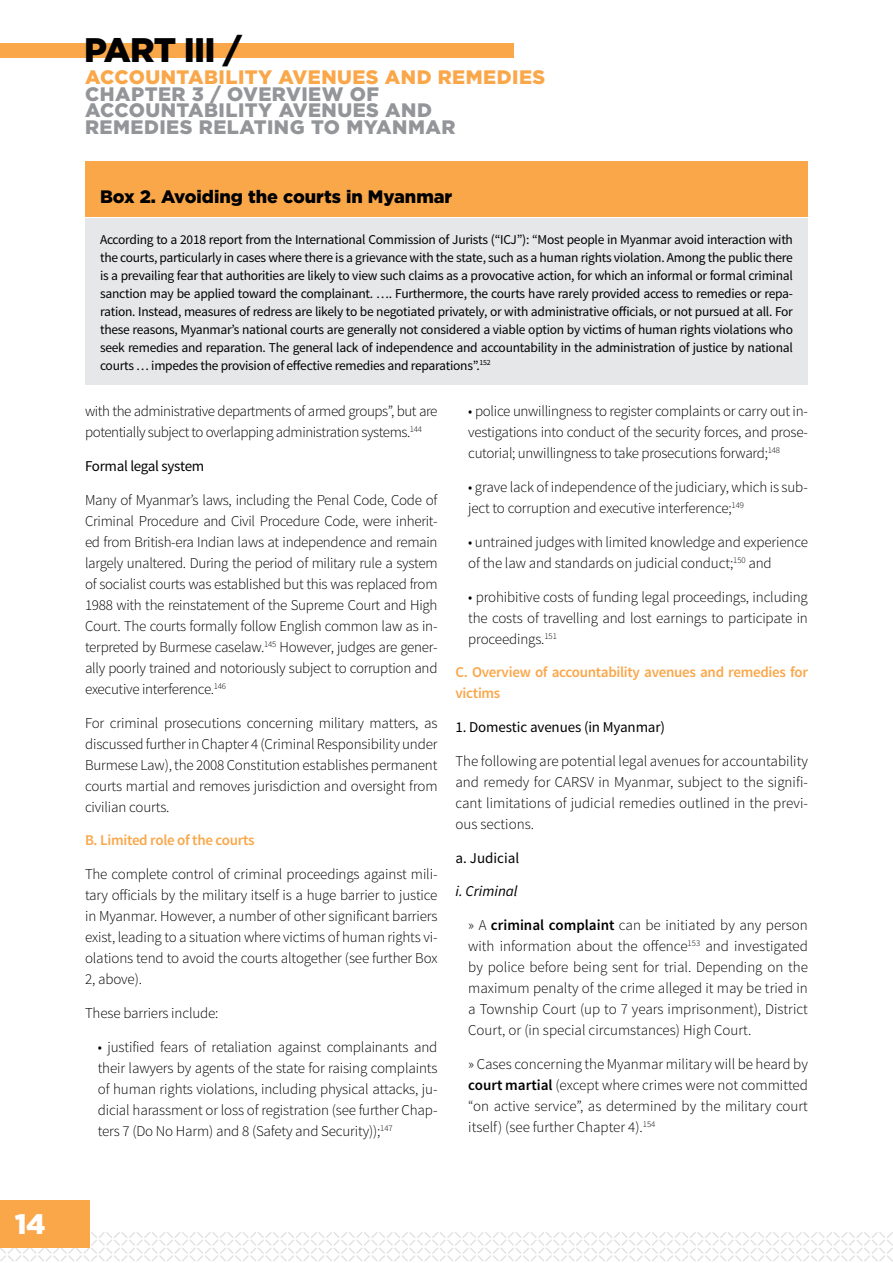
<style>
.page{position:relative;width:893px;height:1263px;background:#fff}
.page>*{position:absolute;margin:0;border:0;box-sizing:border-box;transform-origin:0 0}
.t1{font:900 34.05px "Gotham";letter-spacing:-.025em;color:#000}
.t2{font:900 28.2px "Gotham";color:#fff}
.t3{font:900 19.5px/16.5px "Gotham";letter-spacing:.025em;color:#939598}
.t4{font:900 19.5px "Gotham";letter-spacing:.025em;color:#faa74a}
.t5{font:900 18px "Gotham";color:#000}
.t6{font:300 15px/21px "Source Sans Pro";letter-spacing:-.01em;color:#000;text-align:justify}
.t7{font:300 15px/21px "Source Sans Pro";letter-spacing:-.03em;color:#000}
.t8{font:600 15px/21px "Source Sans Pro";letter-spacing:-.02em;color:#faa74a}
.t9{font:15px "Source Sans Pro";letter-spacing:-.01em;color:#000}
.t10{font:italic 15px "Source Sans Pro";color:#000}
.t11{font:13.5px/18px "Source Sans Pro";letter-spacing:-.02em;color:#000;text-align:justify}
.s1{font-weight:600}
</style>
<div class="page">
<svg style="left:0;top:1232px;width:893px;height:30px"></svg>
<div style="left:0;top:43px;width:513px;height:15px;background:#faa74a"></div>
<div style="left:0;top:1200px;width:90px;height:48px;background:#faa74a"></div>
<div style="left:85px;top:219px;width:723px;height:166px;background:#e6e7e8"></div>
<div style="left:85px;top:162px;width:723px;height:55px;background:#faa74a"></div>
<h2 class="t2" style="left:15px;top:1204px;width:32px">14</h2>
<h1 class="t1" style="left:84px;top:27px;width:159px">PART III /</h1>
<h3 class="t4" style="left:85px;top:64px;width:462px">ACCOUNTABILITY AVENUES AND REMEDIES</h3>
<h3 class="t3" style="left:85px;top:85px;width:372px">CHAPTER 3 / OVERVIEW OF<br>ACCOUNTABILITY AVENUES AND<br>REMEDIES RELATING TO MYANMAR</h3>
<p class="t5" style="left:100px;top:184px;width:354px">Box 2. Avoiding the courts in Myanmar</p>
<p class="t11" style="left:100px;top:230px;width:694px">According to a 2018 report from the International Commission of Jurists (“ICJ”): “Most people in Myanmar avoid interaction with the courts, particularly in cases where there is a grievance with the state, such as a human rights violation. Among the public there is a prevailing fear that authorities are likely to view such claims as a provocative action, for which an informal or formal criminal sanction may be applied toward the complainant. …. Furthermore, the courts have rarely provided access to remedies or repa&shy;ration. Instead, measures of redress are likely to be negotiated privately, or with administrative officials, or not pursued at all. For these reasons, Myanmar’s national courts are generally not considered a viable option by victims of human rights violations who seek remedies and reparation. The general lack of independence and accountability in the administration of justice by national courts … impedes the provision of effective remedies and reparations”.<sup>152</sup></p>
<p class="t7" style="left:85px;top:401px;width:354px">with the administrative departments of armed groups”, but are potentially subject to overlapping administration systems.<sup>144</sup></p>
<p class="t9" style="left:85px;top:457px;width:121px">Formal legal system</p>
<p class="t6" style="left:85px;top:489px;width:354px">Many of Myanmar’s laws, including the Penal Code, Code of Criminal Procedure and Civil Procedure Code, were inherit&shy;ed from British-era Indian laws at independence and remain largely unaltered. During the period of military rule a system of socialist courts was established but this was replaced from 1988 with the reinstatement of the Supreme Court and High Court. The courts formally follow English common law as in&shy;terpreted by Burmese caselaw.<sup>145</sup> However, judges are gener&shy;ally poorly trained and notoriously subject to corruption and executive interference.<sup>146</sup></p>
<p class="t6" style="left:85px;top:712px;width:354px">For criminal prosecutions concerning military matters, as discussed further in Chapter 4 (Criminal Responsibility under Burmese Law), the 2008 Constitution establishes permanent courts martial and removes jurisdiction and oversight from civilian courts.</p>
<p class="t8" style="left:85px;top:830px;width:171px">B. Limited role of the courts</p>
<p class="t6" style="left:85px;top:864px;width:354px">The complete control of criminal proceedings against mili&shy;tary officials by the military itself is a huge barrier to justice in Myanmar. However, a number of other significant barriers exist, leading to a situation where victims of human rights vi&shy;olations tend to avoid the courts altogether (see further Box 2, above).</p>
<p class="t6" style="left:85px;top:1002px;width:135px">These barriers include:</p>
<p class="t6" style="left:98px;top:1036px;width:341px">• justified fears of retaliation against complainants and their lawyers by agents of the state for raising complaints of human rights violations, including physical attacks, ju&shy;dicial harassment or loss of registration (see further Chap&shy;ters 7 (Do No Harm) and 8 (Safety and Security));<sup>147</sup></p>
<p class="t6" style="left:468px;top:401px;width:341px">• police unwillingness to register complaints or carry out in&shy;vestigations into conduct of the security forces, and prose&shy;cutorial; unwillingness to take prosecutions forward;<sup>148</sup></p>
<p class="t6" style="left:468px;top:477px;width:341px">• grave lack of independence of the judiciary, which is sub&shy;ject to corruption and executive interference;<sup>149</sup></p>
<p class="t6" style="left:468px;top:531px;width:341px">• untrained judges with limited knowledge and experience of the law and standards on judicial conduct;<sup>150</sup> and</p>
<p class="t6" style="left:468px;top:586px;width:341px">• prohibitive costs of funding legal proceedings, including the costs of travelling and lost earnings to participate in proceedings.<sup>151</sup></p>
<p class="t8" style="left:455px;top:662px;width:354px">C. Overview of accountability avenues and remedies for victims</p>
<p class="t9" style="left:455px;top:718px;width:211px">1. Domestic avenues (in Myanmar)</p>
<p class="t6" style="left:455px;top:750px;width:354px">The following are potential legal avenues for accountability and remedy for CARSV in Myanmar, subject to the signifi&shy;cant limitations of judicial remedies outlined in the previ&shy;ous sections.</p>
<p class="t9" style="left:455px;top:848px;width:65px">a. Judicial</p>
<p class="t10" style="left:455px;top:882px;width:64px">i. Criminal</p>
<p class="t6" style="left:468px;top:915px;width:341px">» A <span class="s1">criminal complaint</span> can be initiated by any person with information about the offence<sup>153</sup> and investigated by police before being sent for trial. Depending on the maximum penalty of the crime alleged it may be tried in a Township Court (up to 7 years imprisonment), District Court, or (in special circumstances) High Court.</p>
<p class="t6" style="left:468px;top:1053px;width:341px">» Cases concerning the Myanmar military will be heard by <span class="s1">court martial</span> (except where crimes were not committed “on active service”, as determined by the military court itself) (see further Chapter 4).<sup>154</sup></p>
</div>
